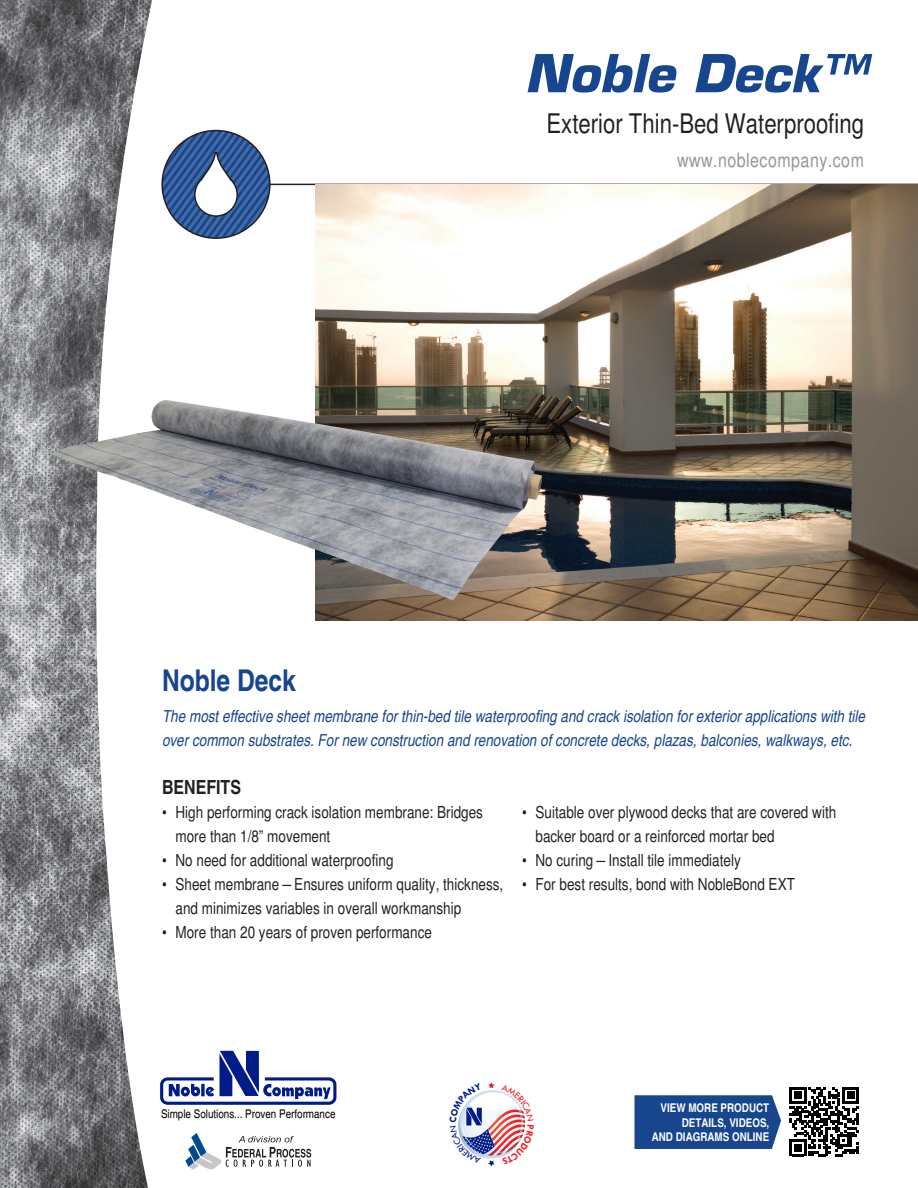
<style>
.page{position:relative;width:918px;height:1188px;background:#fff}
.page>*{position:absolute;margin:0;border:0;box-sizing:border-box;transform-origin:0 0}
.t1{font:italic 700 51px "Eurostile LT Std";color:#17468e}
.t2{font:700 condensed 30px "Helvetica";color:#17468e}
.t3{font:condensed 27px "Helvetica";color:#1e2120}
.t4{font:condensed 19.5px "Helvetica";letter-spacing:.025em;color:#939598}
.t5{font:700 condensed 19.5px "Helvetica";color:#231f20}
.t6{font:condensed 16.5px/24px "Helvetica";color:#231f20}
.t7{font:italic condensed 16.5px/24px "Helvetica";color:#17468e}
.t8{font:15px "Calibri";color:#231f20}
.t9{font:700 condensed 12px/14.4px "Helvetica";color:#fff;text-align:right}
.t10{font:condensed 12px "Helvetica";color:#000001}
</style>
<div class="page">
<svg style="left:162px;top:131px;width:108px;height:107px"></svg>
<hr style="left:270px;top:184px;width:648px;height:1px;background:#1e2120">
<div style="left:635px;top:1095px;width:146px;height:54px;background:#17468e"></div>
<svg style="left:789px;top:1087px;width:70px;height:69px"></svg>
<img style="left:315px;top:185px;width:603px;height:436px">
<img style="left:0;top:0;width:152px;height:1188px">
<img style="left:49px;top:400px;width:494px;height:201px">
<div style="left:160px;top:1077px;width:176px;height:28px;border:3px solid #001c88;border-radius:6px"></div>
<svg style="left:169px;top:1051px;width:162px;height:48px"></svg>
<svg style="left:185px;top:1133px;width:126px;height:37px"></svg>
<svg style="left:458px;top:1082px;width:68px;height:84px"></svg>
<p class="t1" style="left:524px;top:42px;width:341px">Noble Deck™</p>
<p class="t3" style="left:547px;top:108px;width:319px">Exterior Thin-Bed Waterproofing</p>
<p class="t4" style="left:677px;top:149px;width:188px">www.noblecompany.com</p>
<p class="t2" style="left:162px;top:663px;width:135px">Noble Deck</p>
<p class="t7" style="left:162px;top:704px;width:705px">The most effective sheet membrane for thin-bed tile waterproofing and crack isolation for exterior applications with tile over common substrates. For new construction and renovation of concrete decks, plazas, balconies, walkways, etc.</p>
<p class="t5" style="left:162px;top:775px;width:81px">BENEFITS</p>
<p class="t6" style="left:176px;top:800px;width:309px;text-indent:-14px">• High performing crack isolation membrane: Bridges more than 1/8” movement</p>
<p class="t6" style="left:162px;top:848px;width:233px">• No need for additional waterproofing</p>
<p class="t6" style="left:176px;top:872px;width:329px;text-indent:-14px">• Sheet membrane – Ensures uniform quality, thickness, and minimizes variables in overall workmanship</p>
<p class="t6" style="left:162px;top:920px;width:271px">• More than 20 years of proven performance</p>
<p class="t6" style="left:536px;top:800px;width:302px;text-indent:-14px">• Suitable over plywood decks that are covered with backer board or a reinforced mortar bed</p>
<p class="t6" style="left:522px;top:848px;width:220px">• No curing – Install tile immediately</p>
<p class="t6" style="left:522px;top:872px;width:274px">• For best results, bond with NobleBond EXT</p>
<p class="t8" style="left:160px;top:822px;width:185px">Color Logo and Logo w/Slogan</p>
<p class="t8" style="left:512px;top:822px;width:252px">White and Color Logo and Logo w/Slogan</p>
<p class="t10" style="left:161px;top:1107px;width:176px">Simple Solutions... Proven Performance</p>
<p class="t9" style="left:661px;top:1101px;width:110px">VIEW MORE PRODUCT<br>DETAILS, VIDEOS,</p>
<p class="t9" style="left:652px;top:1130px;width:119px">AND DIAGRAMS ONLINE</p>
</div>
